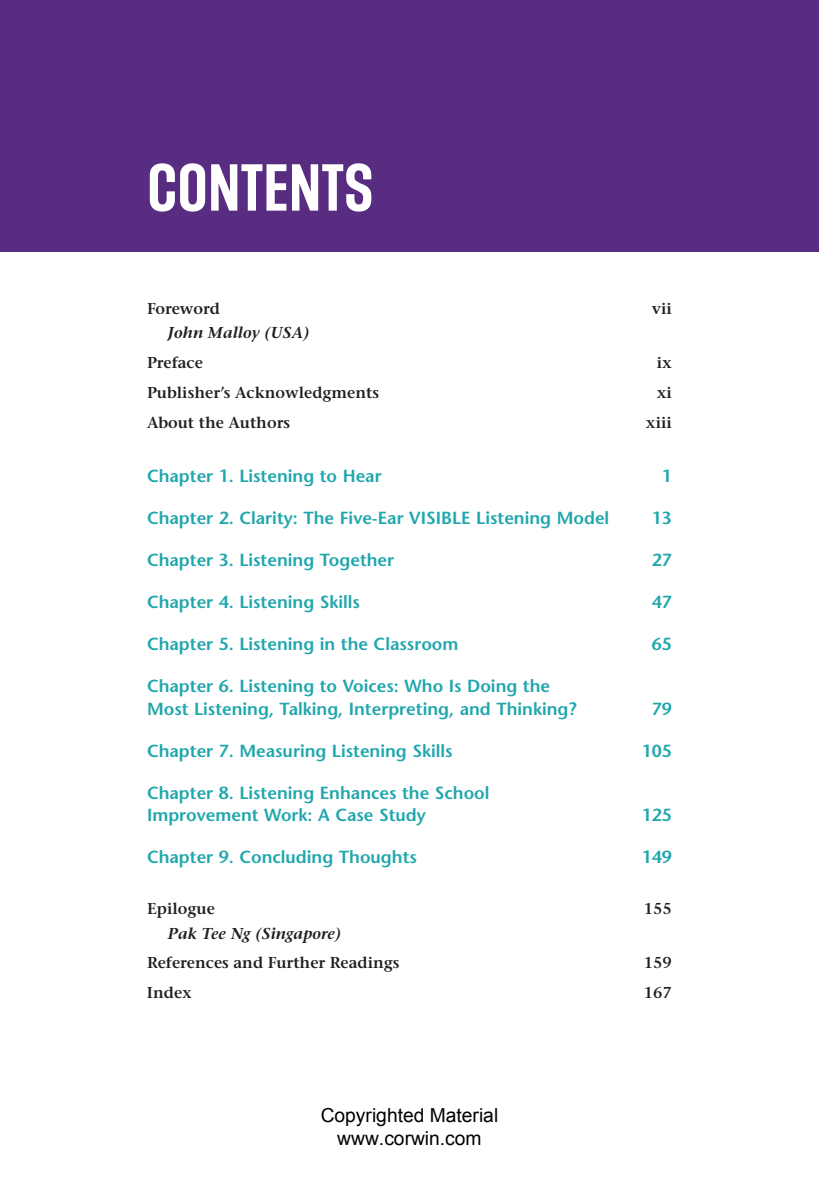
<style>
.page{position:relative;width:819px;height:1197px;background:#fff}
.page>*{position:absolute;margin:0;border:0;box-sizing:border-box;transform-origin:0 0}
.t1{font:600 56px "Social Gothic";color:#fff}
.t2{font:19.25px/23.1px "Arial";color:#000;text-align:center}
.t3{font:600 17.5px/22.8px "Stone Sans Std";color:#20a6ad}
.t4{font:600 15.75px "Stone Serif Std";color:#231f20}
.t5{font:italic 600 15.75px "Stone Serif Std";color:#231f20}
</style>
<div class="page">
<div style="left:0;top:0;width:819px;height:252px;background:#582c81"></div>
<h1 class="t1" style="left:147px;top:151px;width:228px">CONTENTS</h1>
<p class="t4" style="left:147px;top:299px;width:75px">Foreword</p>
<p class="t4" style="left:652px;top:299px;width:22px">vii</p>
<p class="t5" style="left:168px;top:324px;width:143px">John Malloy (USA)</p>
<p class="t4" style="left:147px;top:353px;width:57px">Preface</p>
<p class="t4" style="left:657px;top:353px;width:17px">ix</p>
<p class="t4" style="left:147px;top:383px;width:234px">Publisher’s Acknowledgments</p>
<p class="t4" style="left:657px;top:383px;width:17px">xi</p>
<p class="t4" style="left:147px;top:413px;width:145px">About the Authors</p>
<p class="t4" style="left:646px;top:413px;width:28px">xiii</p>
<p class="t3" style="left:147px;top:464px;width:236px">Chapter 1. Listening to Hear</p>
<p class="t3" style="left:662px;top:464px;width:12px">1</p>
<p class="t3" style="left:147px;top:506px;width:464px">Chapter 2. Clarity: The Five-Ear VISIBLE Listening Model</p>
<p class="t3" style="left:652px;top:506px;width:22px">13</p>
<p class="t3" style="left:147px;top:548px;width:249px">Chapter 3. Listening Together</p>
<p class="t3" style="left:652px;top:548px;width:22px">27</p>
<p class="t3" style="left:147px;top:590px;width:215px">Chapter 4. Listening Skills</p>
<p class="t3" style="left:652px;top:590px;width:22px">47</p>
<p class="t3" style="left:147px;top:632px;width:313px">Chapter 5. Listening in the Classroom</p>
<p class="t3" style="left:652px;top:632px;width:22px">65</p>
<p class="t3" style="left:147px;top:674px;width:431px">Chapter 6. Listening to Voices: Who Is Doing the<br>Most Listening, Talking, Interpreting, and Thinking?</p>
<p class="t3" style="left:652px;top:697px;width:22px">79</p>
<p class="t3" style="left:147px;top:739px;width:307px">Chapter 7. Measuring Listening Skills</p>
<p class="t3" style="left:642px;top:739px;width:32px">105</p>
<p class="t3" style="left:147px;top:781px;width:344px">Chapter 8. Listening Enhances the School<br>Improvement Work: A Case Study</p>
<p class="t3" style="left:642px;top:804px;width:32px">125</p>
<p class="t3" style="left:147px;top:846px;width:271px">Chapter 9. Concluding Thoughts</p>
<p class="t3" style="left:642px;top:846px;width:32px">149</p>
<p class="t4" style="left:147px;top:899px;width:69px">Epilogue</p>
<p class="t4" style="left:644px;top:899px;width:30px">155</p>
<p class="t5" style="left:168px;top:924px;width:175px">Pak Tee Ng (Singapore)</p>
<p class="t4" style="left:147px;top:954px;width:254px">References and Further Readings</p>
<p class="t4" style="left:644px;top:954px;width:30px">159</p>
<p class="t4" style="left:147px;top:983px;width:47px">Index</p>
<p class="t4" style="left:644px;top:983px;width:30px">167</p>
<p class="t2" style="left:321px;top:1103px;width:179px">Copyrighted Material www.corwin.com</p>
</div>
